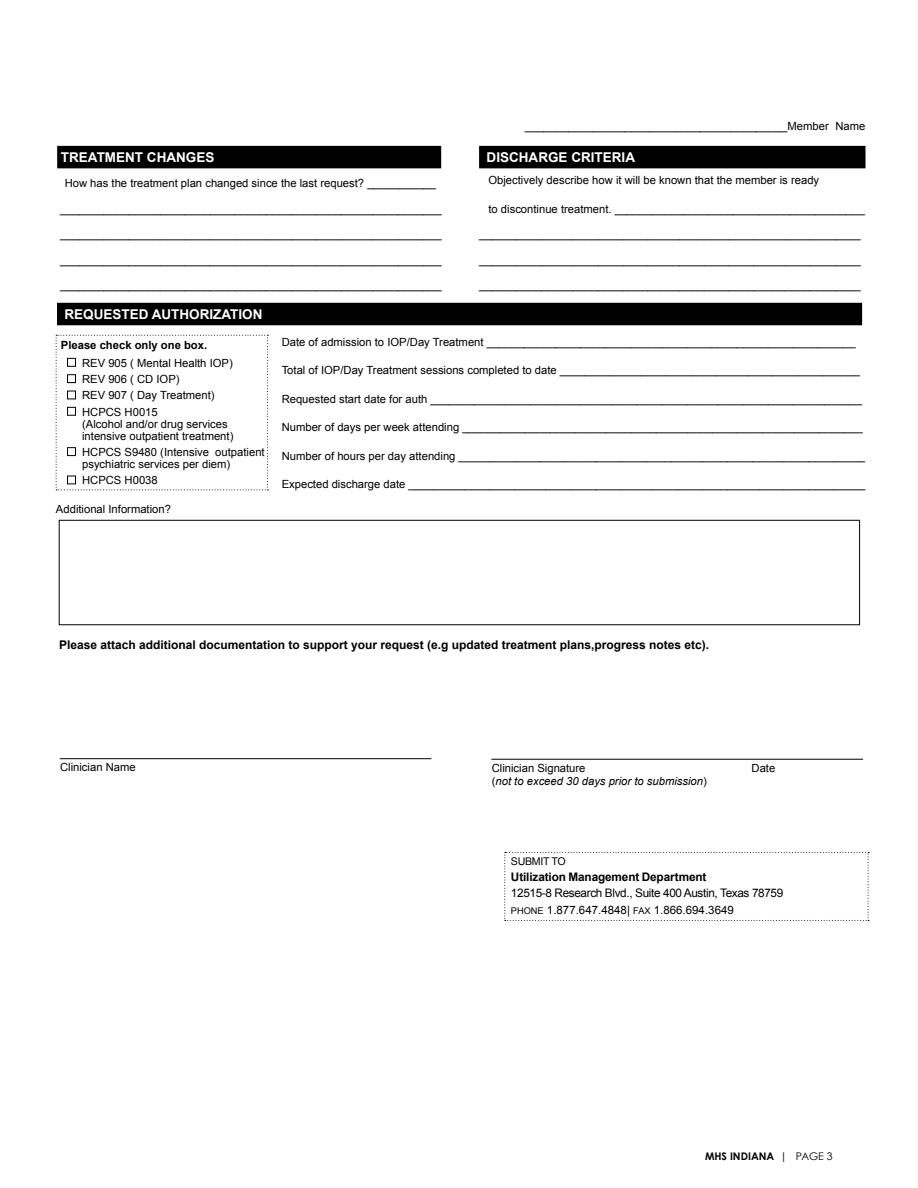
<style>
.page{position:relative;width:918px;height:1188px;background:#fff}
.page>*{position:absolute;margin:0;border:0;box-sizing:border-box;transform-origin:0 0}
.t1{font:700 13.5px "Arial";color:#fff}
.t2{font:700 12px "Arial";color:#000}
.t3{font:11.7px/16.5px "Arial";letter-spacing:-.03em;color:#000}
.t4{font:11.55px "Arial";color:#000}
.t5{font:11.25px/12px "Arial";color:#000}
.t6{font:italic 11.25px/13.5px "Arial";color:#000}
.t7{font:700 11.25px "Arial";color:#000}
.t8{font:10.65px "Arial";letter-spacing:-.03em;color:#000}
.t9{font:700 10.5px "Century Gothic";color:#000}
.t10{font:10.5px "Century Gothic";color:#000}
.s1{font-style:normal}
.s2{font-weight:700}
.s3{font-size:9.15px}
</style>
<div class="page">
<div style="left:479px;top:146px;width:387px;height:22px;background:#000"></div>
<div style="left:57px;top:146px;width:384px;height:22px;background:#000"></div>
<div style="left:57px;top:303px;width:805px;height:22px;background:#000"></div>
<svg style="left:56px;top:335px;width:212px;height:155px"></svg>
<div style="left:59px;top:520px;width:801px;height:105px;border:1px solid #000"></div>
<hr style="left:60px;top:758px;width:371px;height:1px;background:#000">
<hr style="left:491px;top:759px;width:372px;height:1px;background:#000">
<svg style="left:504px;top:852px;width:365px;height:69px"></svg>
<h2 class="t1" style="left:61px;top:148px;width:155px">TREATMENT CHANGES</h2>
<p class="t5" style="left:65px;top:177px;width:373px">How has the treatment plan changed since the last request? ___________</p>
<p class="t5" style="left:60px;top:203px;width:383px">_____________________________________________________________</p>
<p class="t5" style="left:60px;top:228px;width:383px">_____________________________________________________________</p>
<p class="t5" style="left:60px;top:254px;width:383px">_____________________________________________________________</p>
<p class="t5" style="left:60px;top:279px;width:383px">_____________________________________________________________</p>
<p class="t5" style="left:525px;top:120px;width:342px">__________________________________________Member Name</p>
<h2 class="t1" style="left:487px;top:148px;width:150px">DISCHARGE CRITERIA</h2>
<p class="t5" style="left:488px;top:174px;width:332px">Objectively describe how it will be known that the member is ready</p>
<p class="t5" style="left:488px;top:203px;width:378px">to discontinue treatment. ________________________________________</p>
<p class="t5" style="left:479px;top:228px;width:383px">_____________________________________________________________</p>
<p class="t5" style="left:479px;top:254px;width:383px">_____________________________________________________________</p>
<p class="t5" style="left:479px;top:279px;width:383px">_____________________________________________________________</p>
<h2 class="t1" style="left:65px;top:305px;width:199px">REQUESTED AUTHORIZATION</h2>
<p class="t7" style="left:61px;top:338px;width:148px">Please check only one box.</p>
<p class="t5" style="left:82px;top:357px;width:152px">REV 905 ( Mental Health IOP)</p>
<p class="t5" style="left:82px;top:373px;width:99px">REV 906 ( CD IOP)</p>
<p class="t5" style="left:82px;top:390px;width:134px">REV 907 ( Day Treatment)</p>
<p class="t5" style="left:82px;top:406px;width:153px">HCPCS H0015<br>(Alcohol and/or drug services intensive outpatient treatment)</p>
<p class="t5" style="left:82px;top:446px;width:184px">HCPCS S9480 (Intensive outpatient psychiatric services per diem)</p>
<p class="t5" style="left:82px;top:474px;width:77px">HCPCS H0038</p>
<p class="t5" style="left:56px;top:503px;width:117px">Additional Information?</p>
<p class="t5" style="left:282px;top:336px;width:576px">Date of admission to IOP/Day Treatment ___________________________________________________________</p>
<p class="t5" style="left:282px;top:365px;width:580px">Total of IOP/Day Treatment sessions completed to date ________________________________________________</p>
<p class="t5" style="left:282px;top:393px;width:582px">Requested start date for auth _____________________________________________________________________</p>
<p class="t5" style="left:282px;top:422px;width:583px">Number of days per week attending ________________________________________________________________</p>
<p class="t5" style="left:282px;top:450px;width:585px">Number of hours per day attending _________________________________________________________________</p>
<p class="t5" style="left:282px;top:479px;width:585px">Expected discharge date _________________________________________________________________________</p>
<p class="t2" style="left:59px;top:637px;width:652px">Please attach additional documentation to support your request (e.g updated treatment plans,progress notes etc).</p>
<p class="t5" style="left:60px;top:761px;width:77px">Clinician Name</p>
<p class="t6" style="left:492px;top:761px;width:217px"><span class="s1">Clinician Signature<br>(</span>not to exceed 30 days prior to submission<span class="s1">)</span></p>
<p class="t5" style="left:752px;top:762px;width:25px">Date</p>
<p class="t8" style="left:511px;top:854px;width:56px">SUBMIT TO</p>
<p class="t3" style="left:511px;top:869px;width:274px"><span class="s2">Utilization Management Department<br></span>12515-8 Research Blvd., Suite 400 Austin, Texas 78759</p>
<p class="t4" style="left:511px;top:902px;width:224px"><span class="s3">PHONE</span> 1.877.647.4848| <span class="s3">FAX</span> 1.866.694.3649</p>
<p class="t9" style="left:705px;top:1149px;width:71px">MHS INDIANA</p>
<p class="t10" style="left:780px;top:1150px;width:54px">| PAGE 3</p>
</div>
